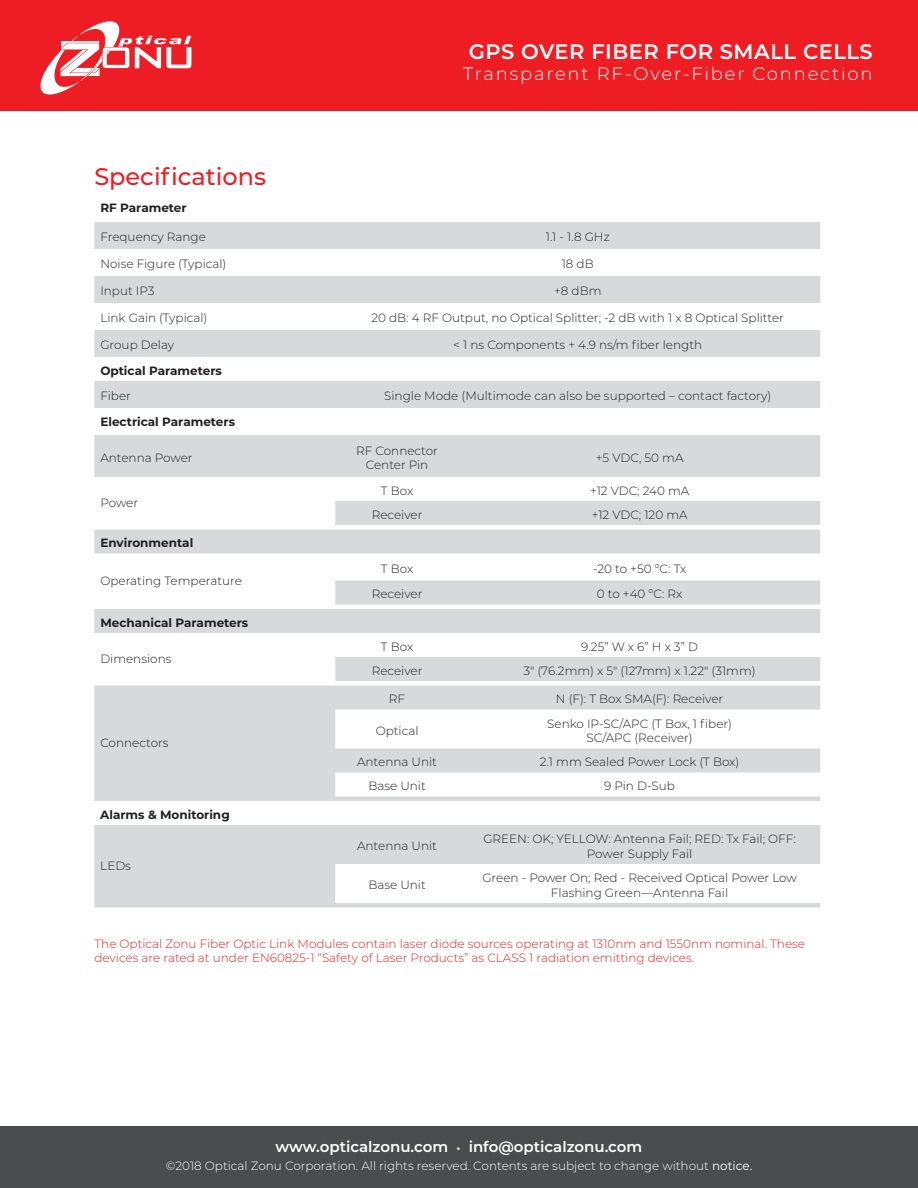
<style>
.page{position:relative;width:918px;height:1188px;background:#fff}
.page>*{position:absolute;margin:0;border:0;box-sizing:border-box;transform-origin:0 0}
.t1{font:500 24px "Montserrat";color:#ee1d23}
.t2{font:600 21px "Montserrat";letter-spacing:.025em;color:#fff}
.t3{font:300 18px "Montserrat";letter-spacing:.1em;color:#fff}
.t4{font:600 15px "Montserrat";color:#fff}
.t5{font:300 12px/14.4px "Montserrat";color:#231f20;text-align:center}
.t6{font:300 12px/14.4px "Montserrat";color:#ee1d23}
.t7{font:700 12px "Montserrat";color:#231f20}
.t8{font:300 12px "Montserrat";color:#fff}
.s1{font-size:12px}
.s2{font-weight:400}
</style>
<div class="page">
<div style="left:0;top:0;width:918px;height:111px;background:#ee1d23"></div>
<div style="left:0;top:1126px;width:918px;height:62px;background:#4b4c4d"></div>
<svg style="left:40px;top:21px;width:151px;height:74px"></svg>
<svg style="left:94px;top:222px;width:726px;height:686px;fill:#d8d9db"></svg>
<h1 class="t1" style="left:94px;top:160px;width:173px">Specifications</h1>
<h2 class="t2" style="left:469px;top:36px;width:405px">GPS OVER FIBER FOR SMALL CELLS</h2>
<h3 class="t3" style="left:463px;top:62px;width:411px">Transparent RF-Over-Fiber Connection</h3>
<p class="t7" style="left:100px;top:199px;width:88px">RF Parameter</p>
<p class="t5" style="left:100px;top:229px;width:107px">Frequency Range</p>
<p class="t5" style="left:546px;top:229px;width:65px">1.1 - 1.8 GHz</p>
<p class="t5" style="left:100px;top:256px;width:128px">Noise Figure (Typical)</p>
<p class="t5" style="left:562px;top:256px;width:34px">18 dB</p>
<p class="t5" style="left:100px;top:283px;width:56px">Input IP3</p>
<p class="t5" style="left:554px;top:283px;width:49px">+8 dBm</p>
<p class="t5" style="left:100px;top:310px;width:109px">Link Gain (Typical)</p>
<p class="t5" style="left:372px;top:310px;width:414px">20 dB: 4 RF Output, no Optical Splitter; -2 dB with 1 x 8 Optical Splitter</p>
<p class="t5" style="left:100px;top:337px;width:75px">Group Delay</p>
<p class="t5" style="left:453px;top:337px;width:251px">&lt; 1 ns Components + 4.9 ns/m fiber length</p>
<p class="t7" style="left:100px;top:362px;width:123px">Optical Parameters</p>
<p class="t5" style="left:100px;top:388px;width:32px">Fiber</p>
<p class="t5" style="left:384px;top:388px;width:389px">Single Mode (Multimode can also be supported – contact factory)</p>
<p class="t7" style="left:100px;top:413px;width:136px">Electrical Parameters</p>
<p class="t5" style="left:100px;top:450px;width:94px">Antenna Power</p>
<p class="t5" style="left:356px;top:443px;width:83px">RF Connector<br>Center Pin</p>
<p class="t5" style="left:596px;top:450px;width:89px">+5 VDC, 50 mA</p>
<p class="t5" style="left:100px;top:495px;width:39px">Power</p>
<p class="t5" style="left:381px;top:483px;width:34px">T Box</p>
<p class="t5" style="left:590px;top:483px;width:101px">+12 VDC; 240 mA</p>
<p class="t5" style="left:372px;top:507px;width:52px">Receiver</p>
<p class="t5" style="left:592px;top:507px;width:97px">+12 VDC; 120 mA</p>
<p class="t7" style="left:100px;top:534px;width:94px">Environmental</p>
<p class="t5" style="left:100px;top:573px;width:143px">Operating Temperature</p>
<p class="t7" style="left:100px;top:614px;width:150px">Mechanical Parameters</p>
<p class="t5" style="left:100px;top:651px;width:73px">Dimensions</p>
<p class="t5" style="left:100px;top:735px;width:70px">Connectors</p>
<p class="t7" style="left:100px;top:806px;width:131px">Alarms &amp; Monitoring</p>
<p class="t5" style="left:100px;top:858px;width:32px">LEDs</p>
<p class="t5" style="left:381px;top:561px;width:34px">T Box</p>
<p class="t5" style="left:593px;top:561px;width:95px">-20 to +50 ºC: Tx</p>
<p class="t5" style="left:372px;top:586px;width:52px">Receiver</p>
<p class="t5" style="left:597px;top:586px;width:87px">0 to +40 ºC: Rx</p>
<p class="t5" style="left:381px;top:639px;width:34px">T Box</p>
<p class="t5" style="left:581px;top:639px;width:118px">9.25” W x 6” H x 3” D</p>
<p class="t5" style="left:372px;top:663px;width:52px">Receiver</p>
<p class="t5" style="left:524px;top:663px;width:234px">3" (76.2mm) x 5" (127mm) x 1.22" (31mm)</p>
<p class="t5" style="left:389px;top:691px;width:18px">RF</p>
<p class="t5" style="left:556px;top:691px;width:169px">N (F): T Box SMA(F): Receiver</p>
<p class="t5" style="left:376px;top:723px;width:44px">Optical</p>
<p class="t5" style="left:547px;top:716px;width:186px">Senko IP-SC/APC (T Box, 1 fiber)<br>SC/APC (Receiver)</p>
<p class="t5" style="left:357px;top:754px;width:81px">Antenna Unit</p>
<p class="t5" style="left:540px;top:754px;width:201px">2.1 mm Sealed Power Lock (T Box)</p>
<p class="t5" style="left:368px;top:778px;width:59px">Base Unit</p>
<p class="t5" style="left:604px;top:778px;width:72px">9 Pin D-Sub</p>
<p class="t5" style="left:357px;top:838px;width:81px">Antenna Unit</p>
<p class="t5" style="left:483px;top:831px;width:314px">GREEN: OK; YELLOW: Antenna Fail; RED: Tx Fail; OFF:<br>Power Supply Fail</p>
<p class="t5" style="left:368px;top:877px;width:59px">Base Unit</p>
<p class="t5" style="left:482px;top:870px;width:316px">Green - Power On; Red - Received Optical Power Low<br>Flashing Green—Antenna Fail</p>
<p class="t6" style="left:94px;top:936px;width:712px">The Optical Zonu Fiber Optic Link Modules contain laser diode sources operating at 1310nm and 1550nm nominal. These devices are rated at under EN60825-1 “Safety of Laser Products” as CLASS 1 radiation emitting devices.</p>
<p class="t4" style="left:276px;top:1136px;width:368px">www.opticalzonu.com <span class="s1">•</span> info@opticalzonu.com</p>
<p class="t8" style="left:166px;top:1158px;width:588px">©2018 Optical Zonu Corporation. All rights reserved. Contents are subject to change without <span class="s2">notice.</span></p>
</div>
